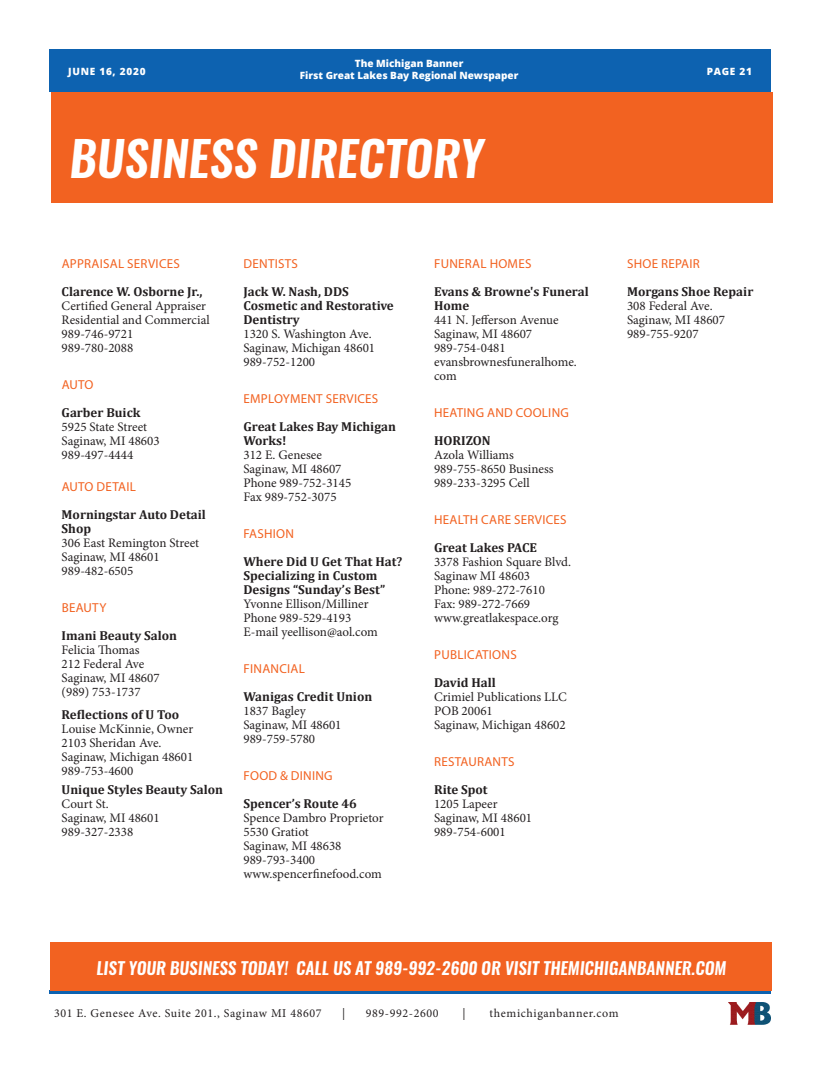
<style>
.page{position:relative;width:820px;height:1078px;background:#fff}
.page>*{position:absolute;margin:0;border:0;box-sizing:border-box;transform-origin:0 0}
.t1{font:italic 600 48px "Oswald";color:#fff}
.t2{font:italic 600 17px "Oswald";color:#fff}
.t3{font:13px/14px "Minion Pro";color:#231f20}
.t4{font:700 13px/14px "Cambria";color:#231f20}
.t5{font:13px "Myriad Pro";letter-spacing:.02em;color:#f26221}
.t6{font:12px "Minion Pro";letter-spacing:.05em;color:#231f20}
.t7{font:800 10px/12px "Open Sans";color:#fff;text-align:center}
.t8{font:800 10px "Open Sans";letter-spacing:.075em;color:#fff}
</style>
<div class="page">
<div style="left:49px;top:50px;width:721px;height:42px;background:#0d62b0"></div>
<hr style="left:49px;top:990px;width:721px;height:3px;background:#0d62b0">
<img style="left:728px;top:1002px;width:42px;height:22px">
<div style="left:51px;top:92px;width:721px;height:111px;background:#f26221"></div>
<div style="left:50px;top:941px;width:721px;height:49px;background:#f26221"></div>
<p class="t8" style="left:68px;top:64px;width:79px">JUNE 16, 2020</p>
<p class="t7" style="left:300px;top:57px;width:220px">The Michigan Banner<br>First Great Lakes Bay Regional Newspaper</p>
<p class="t1" style="left:69px;top:125px;width:415px">BUSINESS DIRECTORY</p>
<p class="t5" style="left:62px;top:255px;width:120px">APPRAISAL SERVICES</p>
<p class="t4" style="left:62px;top:284px;width:142px">Clarence W. Osborne Jr.,</p>
<p class="t3" style="left:62px;top:298px;width:146px">Certified General Appraiser</p>
<p class="t3" style="left:62px;top:312px;width:149px">Residential and Commercial</p>
<p class="t3" style="left:62px;top:326px;width:73px">989-746-9721</p>
<p class="t3" style="left:62px;top:340px;width:73px">989-780-2088</p>
<p class="t5" style="left:62px;top:376px;width:33px">AUTO</p>
<p class="t4" style="left:62px;top:405px;width:80px">Garber Buick</p>
<p class="t3" style="left:62px;top:419px;width:87px">5925 State Street</p>
<p class="t3" style="left:62px;top:433px;width:100px">Saginaw, MI 48603</p>
<p class="t3" style="left:62px;top:447px;width:73px">989-497-4444</p>
<p class="t5" style="left:62px;top:479px;width:76px">AUTO DETAIL</p>
<p class="t4" style="left:62px;top:507px;width:146px">Morningstar Auto Detail<br>Shop</p>
<p class="t3" style="left:62px;top:536px;width:139px">306 East Remington Street</p>
<p class="t3" style="left:62px;top:550px;width:100px">Saginaw, MI 48601</p>
<p class="t3" style="left:62px;top:564px;width:73px">989-482-6505</p>
<p class="t5" style="left:62px;top:600px;width:46px">BEAUTY</p>
<p class="t4" style="left:62px;top:628px;width:117px">Imani Beauty Salon</p>
<p class="t3" style="left:62px;top:643px;width:79px">Felicia Thomas</p>
<p class="t3" style="left:62px;top:657px;width:100px">212 Federal Ave<br>Saginaw, MI 48607 (989) 753-1737</p>
<p class="t4" style="left:62px;top:707px;width:119px">Reflections of U Too</p>
<p class="t3" style="left:62px;top:722px;width:133px">Louise McKinnie, Owner</p>
<p class="t3" style="left:62px;top:736px;width:101px">2103 Sheridan Ave.</p>
<p class="t3" style="left:62px;top:750px;width:133px">Saginaw, Michigan 48601</p>
<p class="t3" style="left:62px;top:764px;width:73px">989-753-4600</p>
<p class="t4" style="left:62px;top:782px;width:163px">Unique Styles Beauty Salon</p>
<p class="t3" style="left:62px;top:796px;width:49px">Court St.</p>
<p class="t3" style="left:62px;top:810px;width:100px">Saginaw, MI 48601</p>
<p class="t3" style="left:62px;top:824px;width:73px">989-327-2338</p>
<p class="t5" style="left:243px;top:255px;width:56px">DENTISTS</p>
<p class="t4" style="left:243px;top:284px;width:152px">Jack W. Nash, DDS<br>Cosmetic and Restorative<br>Dentistry</p>
<p class="t3" style="left:243px;top:326px;width:130px">1320 S. Washington Ave.</p>
<p class="t3" style="left:243px;top:340px;width:133px">Saginaw, Michigan 48601</p>
<p class="t3" style="left:243px;top:354px;width:73px">989-752-1200</p>
<p class="t5" style="left:243px;top:390px;width:136px">EMPLOYMENT SERVICES</p>
<p class="t4" style="left:243px;top:419px;width:154px">Great Lakes Bay Michigan<br>Works!</p>
<p class="t3" style="left:243px;top:447px;width:80px">312 E. Genesee</p>
<p class="t3" style="left:243px;top:461px;width:100px">Saginaw, MI 48607</p>
<p class="t3" style="left:243px;top:475px;width:109px">Phone 989-752-3145</p>
<p class="t3" style="left:243px;top:489px;width:95px">Fax 989-752-3075</p>
<p class="t5" style="left:243px;top:525px;width:52px">FASHION</p>
<p class="t4" style="left:243px;top:554px;width:160px">Where Did U Get That Hat?<br>Specializing in Custom<br>Designs “Sunday’s Best”</p>
<p class="t3" style="left:243px;top:596px;width:127px">Yvonne Ellison/Milliner</p>
<p class="t3" style="left:243px;top:610px;width:109px">Phone 989-529-4193</p>
<p class="t3" style="left:243px;top:624px;width:136px">E-mail yeellison@aol.com</p>
<p class="t5" style="left:243px;top:660px;width:63px">FINANCIAL</p>
<p class="t4" style="left:243px;top:689px;width:130px">Wanigas Credit Union</p>
<p class="t3" style="left:243px;top:703px;width:64px">1837 Bagley</p>
<p class="t3" style="left:243px;top:717px;width:100px">Saginaw, MI 48601</p>
<p class="t3" style="left:243px;top:731px;width:73px">989-759-5780</p>
<p class="t5" style="left:243px;top:767px;width:90px">FOOD &amp; DINING</p>
<p class="t4" style="left:243px;top:796px;width:115px">Spencer’s Route 46</p>
<p class="t3" style="left:243px;top:810px;width:141px">Spence Dambro Proprietor</p>
<p class="t3" style="left:243px;top:824px;width:67px">5530 Gratiot</p>
<p class="t3" style="left:243px;top:838px;width:100px">Saginaw, MI 48638</p>
<p class="t3" style="left:243px;top:852px;width:73px">989-793-3400</p>
<p class="t3" style="left:243px;top:866px;width:140px">www.spencerfinefood.com</p>
<p class="t5" style="left:434px;top:255px;width:99px">FUNERAL HOMES</p>
<p class="t4" style="left:434px;top:284px;width:156px">Evans &amp; Browne's Funeral<br>Home</p>
<p class="t3" style="left:434px;top:312px;width:126px">441 N. Jefferson Avenue</p>
<p class="t3" style="left:434px;top:326px;width:100px">Saginaw, MI 48607</p>
<p class="t3" style="left:434px;top:340px;width:73px">989-754-0481</p>
<p class="t3" style="left:434px;top:354px;width:144px">evansbrownesfuneralhome. com</p>
<p class="t5" style="left:434px;top:404px;width:136px">HEATING AND COOLING</p>
<p class="t4" style="left:434px;top:433px;width:58px">HORIZON</p>
<p class="t3" style="left:434px;top:447px;width:81px">Azola Williams</p>
<p class="t3" style="left:434px;top:461px;width:121px">989-755-8650 Business</p>
<p class="t3" style="left:434px;top:475px;width:97px">989-233-3295 Cell</p>
<p class="t5" style="left:434px;top:511px;width:134px">HEALTH CARE SERVICES</p>
<p class="t4" style="left:434px;top:540px;width:104px">Great Lakes PACE</p>
<p class="t3" style="left:434px;top:554px;width:138px">3378 Fashion Square Blvd.</p>
<p class="t3" style="left:434px;top:568px;width:98px">Saginaw MI 48603</p>
<p class="t3" style="left:434px;top:582px;width:112px">Phone: 989-272-7610</p>
<p class="t3" style="left:434px;top:596px;width:98px">Fax: 989-272-7669</p>
<p class="t3" style="left:434px;top:610px;width:126px">www.greatlakespace.org</p>
<p class="t5" style="left:434px;top:646px;width:84px">PUBLICATIONS</p>
<p class="t4" style="left:434px;top:675px;width:63px">David Hall</p>
<p class="t3" style="left:434px;top:689px;width:134px">Crimiel Publications LLC</p>
<p class="t3" style="left:434px;top:703px;width:60px">POB 20061</p>
<p class="t3" style="left:434px;top:717px;width:133px">Saginaw, Michigan 48602</p>
<p class="t5" style="left:434px;top:753px;width:82px">RESTAURANTS</p>
<p class="t4" style="left:434px;top:782px;width:55px">Rite Spot</p>
<p class="t3" style="left:434px;top:796px;width:65px">1205 Lapeer</p>
<p class="t3" style="left:434px;top:810px;width:100px">Saginaw, MI 48601</p>
<p class="t3" style="left:434px;top:824px;width:73px">989-754-6001</p>
<p class="t7" style="left:706px;top:65px;width:47px">PAGE 21</p>
<p class="t5" style="left:627px;top:255px;width:74px">SHOE REPAIR</p>
<p class="t4" style="left:626px;top:284px;width:128px">Morgans Shoe Repair</p>
<p class="t3" style="left:626px;top:298px;width:87px">308 Federal Ave.</p>
<p class="t3" style="left:626px;top:312px;width:100px">Saginaw, MI 48607</p>
<p class="t3" style="left:626px;top:326px;width:73px">989-755-9207</p>
<p class="t2" style="left:96px;top:956px;width:631px">LIST YOUR BUSINESS TODAY! CALL US AT 989-992-2600 OR VISIT THEMICHIGANBANNER.COM</p>
<p class="t6" style="left:54px;top:1004px;width:269px">301 E. Genesee Ave. Suite 201., Saginaw MI 48607</p>
<p class="t6" style="left:342px;top:1004px;width:5px">|</p>
<p class="t6" style="left:366px;top:1004px;width:74px">989-992-2600</p>
<p class="t6" style="left:462px;top:1004px;width:5px">|</p>
<p class="t6" style="left:489px;top:1004px;width:130px">themichiganbanner.com</p>
</div>
